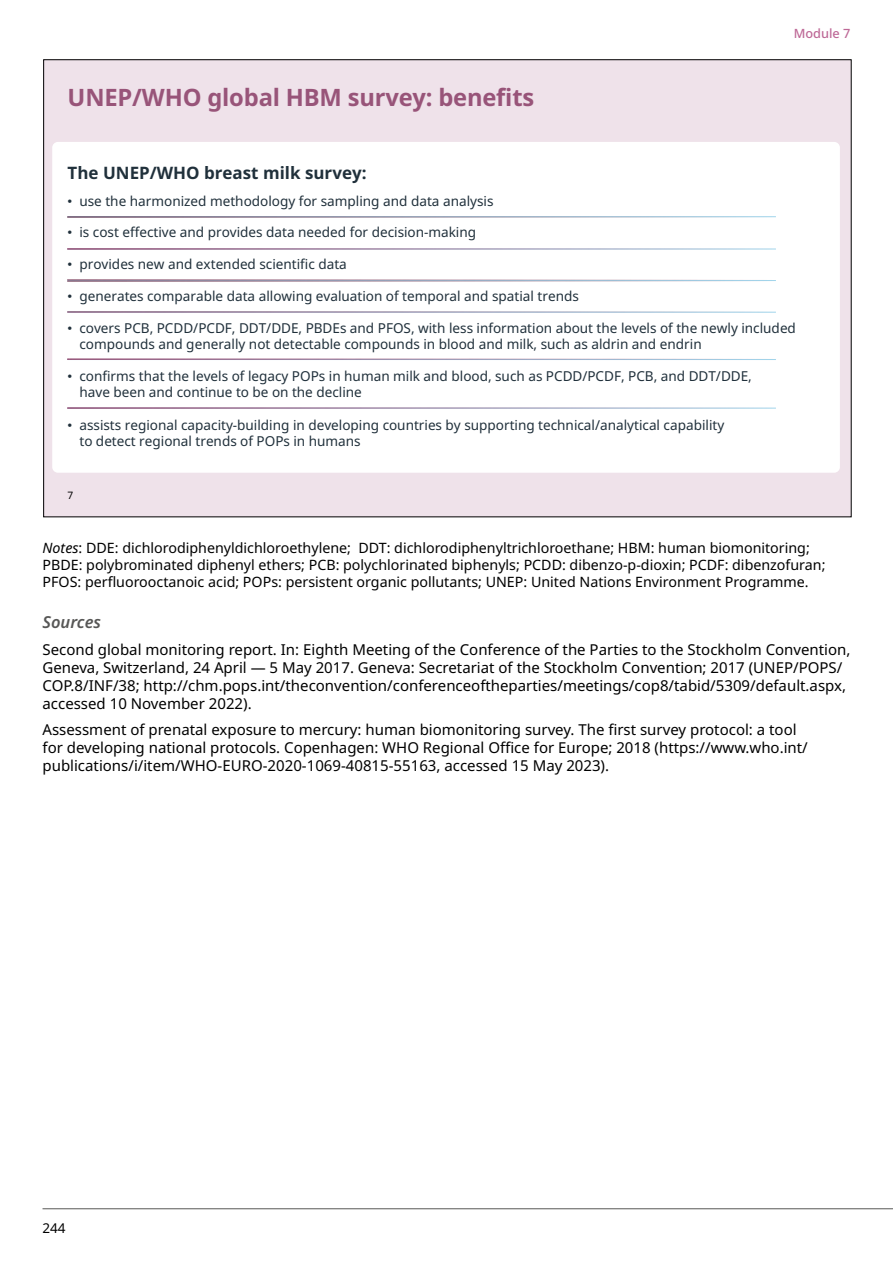
<style>
.page{position:relative;width:893px;height:1263px;background:#fff}
.page>*{position:absolute;margin:0;border:0;box-sizing:border-box;transform-origin:0 0}
.t1{font:700 24px "Noto Sans";letter-spacing:-.01em;color:#985479}
.t2{font:700 17.1px "Noto Sans";color:#20303b}
.Titolo_ref{font:italic 600 16.5px "Noto Sans";color:#575756}
.testo_ref{font:15px/18px "Noto Sans";color:#000}
.nota_rientra{font:14.25px/17.1px "Noto Sans";color:#000}
.t3{font:13.65px/16.2px "Noto Sans";color:#20303b}
.t4{font:13.5px "Noto Sans";color:#000}
.t5{font:500 12.75px "Noto Sans";color:#be6997}
.t6{font:10.2px "Noto Sans";color:#000}
.s1{font-family:"Arial"}
.s2{font-style:italic}
</style>
<div class="page">
<hr style="left:43px;top:1208px;width:850px;height:1px;background:#575756">
<div style="left:44px;top:60px;width:807px;height:457px;background:#efe2ea"></div>
<div style="left:52px;top:142px;width:788px;height:331px;background:#fff;border-radius:6px"></div>
<img style="left:67px;top:359px;width:709px;height:1px">
<p class="t1" style="left:68px;top:81px;width:468px">UNEP/WHO global HBM survey: benefits</p>
<p class="t5" style="left:794px;top:24px;width:58px">Module 7</p>
<p class="t2" style="left:68px;top:161px;width:300px">The UNEP/WHO breast milk survey:</p>
<p class="t3" style="left:68px;top:193px;width:427px"><span class="s1">•</span> use the harmonized methodology for sampling and data analysis</p>
<p class="t3" style="left:68px;top:225px;width:410px"><span class="s1">•</span> is cost effective and provides data needed for decision-making</p>
<p class="t3" style="left:68px;top:256px;width:281px"><span class="s1">•</span> provides new and extended scientific data</p>
<p class="t3" style="left:68px;top:289px;width:513px"><span class="s1">•</span> generates comparable data allowing evaluation of temporal and spatial trends</p>
<p class="t3" style="left:79px;top:320px;width:718px;text-indent:-12px"><span class="s1">•</span> covers PCB, PCDD/PCDF, DDT/DDE, PBDEs and PFOS, with less information about the levels of the newly included compounds and generally not detectable compounds in blood and milk, such as aldrin and endrin</p>
<p class="t3" style="left:79px;top:368px;width:674px;text-indent:-12px"><span class="s1">•</span> confirms that the levels of legacy POPs in human milk and blood, such as PCDD/PCDF, PCB, and DDT/DDE, have been and continue to be on the decline</p>
<p class="t3" style="left:79px;top:417px;width:646px;text-indent:-12px"><span class="s1">•</span> assists regional capacity-building in developing countries by supporting technical/analytical capability to detect regional trends of POPs in humans</p>
<p class="t6" style="left:68px;top:488px;width:7px">7</p>
<p class="nota_rientra" style="left:43px;top:540px;width:784px"><span class="s2">Notes</span>: DDE: dichlorodiphenyldichloroethylene; DDT: dichlorodiphenyltrichloroethane; HBM: human biomonitoring;<br>PBDE: polybrominated diphenyl ethers; PCB: polychlorinated biphenyls; PCDD: dibenzo-p-dioxin; PCDF: dibenzofuran;<br>PFOS: perfluorooctanoic acid; POPs: persistent organic pollutants; UNEP: United Nations Environment Programme.</p>
<p class="Titolo_ref" style="left:43px;top:611px;width:60px">Sources</p>
<p class="testo_ref" style="left:43px;top:641px;width:809px">Second global monitoring report. In: Eighth Meeting of the Conference of the Parties to the Stockholm Convention, Geneva, Switzerland, 24 April — 5 May 2017. Geneva: Secretariat of the Stockholm Convention; 2017 (UNEP/POPS/ COP.8/INF/38; http://chm.pops.int/theconvention/conferenceoftheparties/meetings/cop8/tabid/5309/default.aspx, accessed 10 November 2022).</p>
<p class="testo_ref" style="left:43px;top:721px;width:767px">Assessment of prenatal exposure to mercury: human biomonitoring survey. The first survey protocol: a tool for developing national protocols. Copenhagen: WHO Regional Office for Europe; 2018 (https://www.who.int/ publications/i/item/WHO-EURO-2020-1069-40815-55163, accessed 15 May 2023).</p>
<p class="t4" style="left:43px;top:1218px;width:25px">244</p>
</div>
